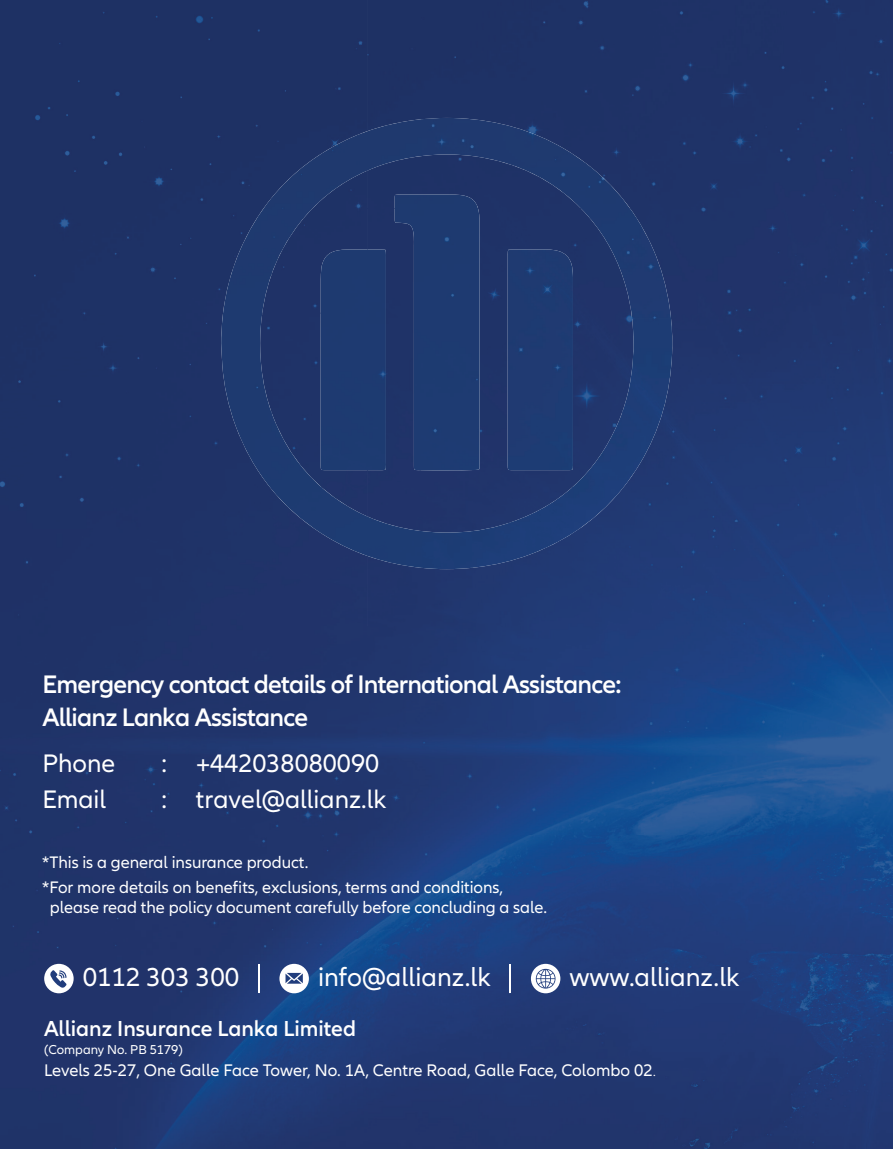
<style>
.page{position:relative;width:893px;height:1149px;background:#fff}
.page>*{position:absolute;margin:0;border:0;box-sizing:border-box;transform-origin:0 0}
.t1{font:27px "Allianz Neo";color:#fff}
.t2{font:600 26.25px/33.5px "Allianz Neo";letter-spacing:-.03em;color:#fff}
.t3{font:26.25px "Allianz Neo";color:#fff}
.t4{font:600 22.5px "Allianz Neo";color:#fff}
.t5{font:17.4px "Allianz Neo";color:#fff}
.t6{font:17.25px/24.9px "Allianz Neo";color:#fff}
.t7{font:13.35px "Allianz Neo";color:#fff}
.s1{font-weight:300}
</style>
<div class="page">
<img style="left:0;top:0;width:367px;height:1148px">
<div style="left:367px;top:0;width:526px;height:208px;background:#1f3267"></div>
<img style="left:367px;top:218px;width:53px;height:930px">
<img style="left:473px;top:208px;width:420px;height:940px">
<img style="left:420px;top:470px;width:53px;height:678px">
<hr style="left:258px;top:964px;width:2px;height:28px;background:#fff">
<svg style="left:509px;top:964px;width:1px;height:28px"></svg>
<svg style="left:531px;top:963px;width:29px;height:30px"></svg>
<svg style="left:536px;top:968px;width:19px;height:20px"></svg>
<div style="left:279px;top:963px;width:30px;height:30px;background:#fff;border-radius:50%"></div>
<svg style="left:285px;top:972px;width:18px;height:11px"></svg>
<div style="left:44px;top:963px;width:30px;height:30px;background:#fff;border-radius:50%"></div>
<svg style="left:50px;top:970px;width:17px;height:17px"></svg>
<div style="left:271px;top:119px;width:151px;height:99px;background:#1e3267"></div>
<img style="left:422px;top:118px;width:170px;height:50px">
<img style="left:221px;top:198px;width:51px;height:291px">
<img style="left:519px;top:168px;width:118px;height:50px">
<div style="left:271px;top:217px;width:33px;height:59px;background:#1f3267"></div>
<div style="left:589px;top:217px;width:82px;height:102px;background:#1f3a71"></div>
<img style="left:622px;top:318px;width:51px;height:170px">
<div style="left:271px;top:410px;width:51px;height:123px;background:#1f346a"></div>
<div style="left:572px;top:410px;width:51px;height:123px;background:#213a74"></div>
<div style="left:321px;top:486px;width:101px;height:82px;background:#1f386d"></div>
<img style="left:472px;top:486px;width:101px;height:82px">
<div style="left:422px;top:531px;width:50px;height:38px;background:#1c3d76"></div>
<img style="left:395px;top:194px;width:85px;height:276px">
<div style="left:321px;top:249px;width:65px;height:221px;background:#1e3a71"></div>
<div style="left:507px;top:249px;width:66px;height:221px;background:#1f3a72"></div>
<h2 class="t2" style="left:42px;top:668px;width:581px">Emergency contact details of International Assistance:<br>Allianz Lanka Assistance</h2>
<h2 class="t3" style="left:42px;top:748px;width:74px">Phone</h2>
<h2 class="t3" style="left:162px;top:748px;width:219px">: +442038080090</h2>
<h2 class="t3" style="left:42px;top:784px;width:65px">Email</h2>
<h2 class="t3" style="left:161px;top:784px;width:227px">: travel@allianz.lk</h2>
<p class="t6" style="left:42px;top:850px;width:462px">*This is a general insurance product.<br>*For more details on benefits, exclusions, terms and conditions,</p>
<p class="t6" style="left:50px;top:895px;width:499px">please read the policy document carefully before concluding a sale.</p>
<h1 class="t1" style="left:83px;top:961px;width:158px">0112 303 300</h1>
<h1 class="t1" style="left:318px;top:961px;width:174px">info@allianz.lk</h1>
<h1 class="t1" style="left:569px;top:961px;width:172px">www.allianz.lk</h1>
<h3 class="t4" style="left:44px;top:1015px;width:313px">Allianz Insurance Lanka Limited</h3>
<p class="t7" style="left:44px;top:1041px;width:140px">(Company No. PB 5179)</p>
<p class="t5" style="left:44px;top:1060px;width:613px">Levels 25-27, One Galle Face Tower, No. 1A, Centre Road, Galle Face, Colombo 02<span class="s1">.</span></p>
</div>
